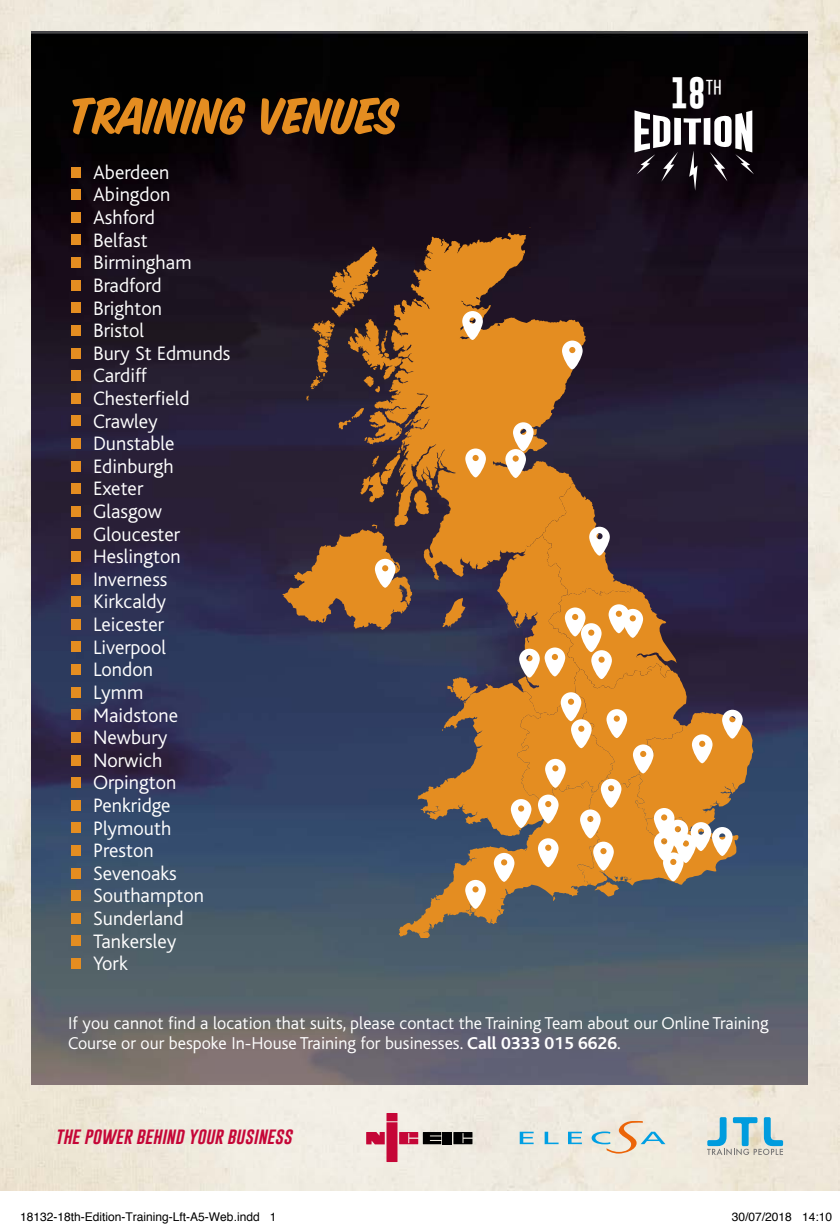
<style>
.page{position:relative;width:840px;height:1227px;background:#fff}
.page>*{position:absolute;margin:0;border:0;box-sizing:border-box;transform-origin:0 0}
.t1{font:56px "House Slant";color:#e48d21}
.t2{font:700 31.8px "Gobold";color:#fff}
.t3{font:300 20.4px/22.6px "Bliss";color:#fff}
.t4{font:300 18px/20px "Bliss";color:#fff}
.t5{font:italic 17px "Gobold";color:#c50637}
.t6{font:12px "Helvetica";color:#000}
.s1{font-weight:700}
</style>
<div class="page">
<img style="left:0;top:0;width:839px;height:1191px">
<img style="left:31px;top:31px;width:776px;height:1053px">
<svg style="left:453px;top:1132px;width:19px;height:12px"></svg>
<div style="left:442px;top:1132px;width:9px;height:12px;background:#000"></div>
<svg style="left:366px;top:1113px;width:75px;height:49px;background:#d8a4aa"></svg>
<svg style="left:519px;top:1131px;width:14px;height:13px"></svg>
<svg style="left:544px;top:1131px;width:14px;height:13px"></svg>
<svg style="left:567px;top:1131px;width:14px;height:13px"></svg>
<svg style="left:591px;top:1121px;width:74px;height:32px;background:#ddd7c9"></svg>
<svg style="left:634px;top:110px;width:43px;height:72px"></svg>
<svg style="left:673px;top:118px;width:7px;height:27px"></svg>
<svg style="left:683px;top:110px;width:70px;height:81px"></svg>
<svg style="left:706px;top:1117px;width:76px;height:38px;background:#a3cad2"></svg>
<svg style="left:306px;top:227px;width:279px;height:195px;background:#825124"></svg>
<svg style="left:462px;top:311px;width:20px;height:29px"></svg>
<svg style="left:282px;top:422px;width:471px;height:516px;background:#7d614a"></svg>
<svg style="left:561px;top:340px;width:21px;height:29px"></svg>
<div style="left:71px;top:935px;width:9px;height:11px;background:#e48d21"></div>
<div style="left:71px;top:958px;width:9px;height:11px;background:#e48d21"></div>
<div style="left:71px;top:913px;width:9px;height:10px;background:#e48d21"></div>
<div style="left:71px;top:890px;width:9px;height:11px;background:#e48d21"></div>
<div style="left:71px;top:867px;width:9px;height:11px;background:#e48d21"></div>
<div style="left:71px;top:845px;width:9px;height:10px;background:#e48d21"></div>
<div style="left:71px;top:822px;width:9px;height:11px;background:#e48d21"></div>
<div style="left:71px;top:800px;width:9px;height:10px;background:#e48d21"></div>
<div style="left:71px;top:777px;width:9px;height:11px;background:#e48d21"></div>
<div style="left:71px;top:754px;width:9px;height:11px;background:#e48d21"></div>
<div style="left:71px;top:732px;width:9px;height:11px;background:#e48d21"></div>
<div style="left:71px;top:709px;width:9px;height:11px;background:#e48d21"></div>
<div style="left:71px;top:687px;width:9px;height:10px;background:#e48d21"></div>
<div style="left:71px;top:664px;width:9px;height:11px;background:#e48d21"></div>
<div style="left:71px;top:641px;width:9px;height:11px;background:#e48d21"></div>
<div style="left:71px;top:619px;width:9px;height:10px;background:#e48d21"></div>
<div style="left:71px;top:596px;width:9px;height:11px;background:#e48d21"></div>
<div style="left:71px;top:574px;width:9px;height:10px;background:#e48d21"></div>
<div style="left:71px;top:551px;width:9px;height:11px;background:#e48d21"></div>
<div style="left:71px;top:528px;width:9px;height:11px;background:#e48d21"></div>
<div style="left:71px;top:506px;width:9px;height:11px;background:#e48d21"></div>
<div style="left:71px;top:483px;width:9px;height:11px;background:#e48d21"></div>
<div style="left:71px;top:461px;width:9px;height:10px;background:#e48d21"></div>
<div style="left:71px;top:438px;width:9px;height:11px;background:#e48d21"></div>
<div style="left:71px;top:415px;width:9px;height:11px;background:#e48d21"></div>
<div style="left:71px;top:393px;width:9px;height:10px;background:#e48d21"></div>
<div style="left:71px;top:370px;width:9px;height:11px;background:#e48d21"></div>
<div style="left:71px;top:348px;width:9px;height:10px;background:#e48d21"></div>
<div style="left:71px;top:325px;width:9px;height:11px;background:#e48d21"></div>
<div style="left:71px;top:302px;width:9px;height:11px;background:#e48d21"></div>
<div style="left:71px;top:280px;width:9px;height:10px;background:#e48d21"></div>
<div style="left:71px;top:257px;width:9px;height:11px;background:#e48d21"></div>
<div style="left:71px;top:234px;width:9px;height:11px;background:#e48d21"></div>
<div style="left:71px;top:212px;width:9px;height:11px;background:#e48d21"></div>
<div style="left:71px;top:189px;width:9px;height:11px;background:#e48d21"></div>
<div style="left:71px;top:167px;width:9px;height:10px;background:#e48d21"></div>
<h1 class="t1" style="left:68px;top:82px;width:331px">TRAINING VENUES</h1>
<p class="t3" style="left:93px;top:161px;width:139px">Aberdeen<br>Abingdon<br>Ashford<br>Belfast<br>Birmingham<br>Bradford<br>Brighton<br>Bristol<br>Bury St Edmunds<br>Cardiff<br>Chesterfield<br>Crawley<br>Dunstable<br>Edinburgh<br>Exeter<br>Glasgow<br>Gloucester<br>Heslington<br>Inverness<br>Kirkcaldy<br>Leicester<br>Liverpool<br>London<br>Lymm<br>Maidstone<br>Newbury<br>Norwich<br>Orpington<br>Penkridge<br>Plymouth<br>Preston<br>Sevenoaks<br>Southampton<br>Sunderland<br>Tankersley<br>York</p>
<h2 class="t2" style="left:670px;top:72px;width:52px">18<sup>th</sup></h2>
<p class="t4" style="left:68px;top:1013px;width:701px">If you cannot find a location that suits, please contact the Training Team about our Online Training<br>Course or our bespoke In-House Training for businesses. <span class="s1">Call 0333 015 6626</span>.</p>
<p class="t5" style="left:55px;top:1125px;width:238px">THE POWER BEHIND YOUR BUSINESS</p>
<p class="t6" style="left:20px;top:1207px;width:258px">18132-18th-Edition-Training-Lft-A5-Web.indd 1</p>
<p class="t6" style="left:731px;top:1207px;width:102px">30/07/2018 14:10</p>
</div>
